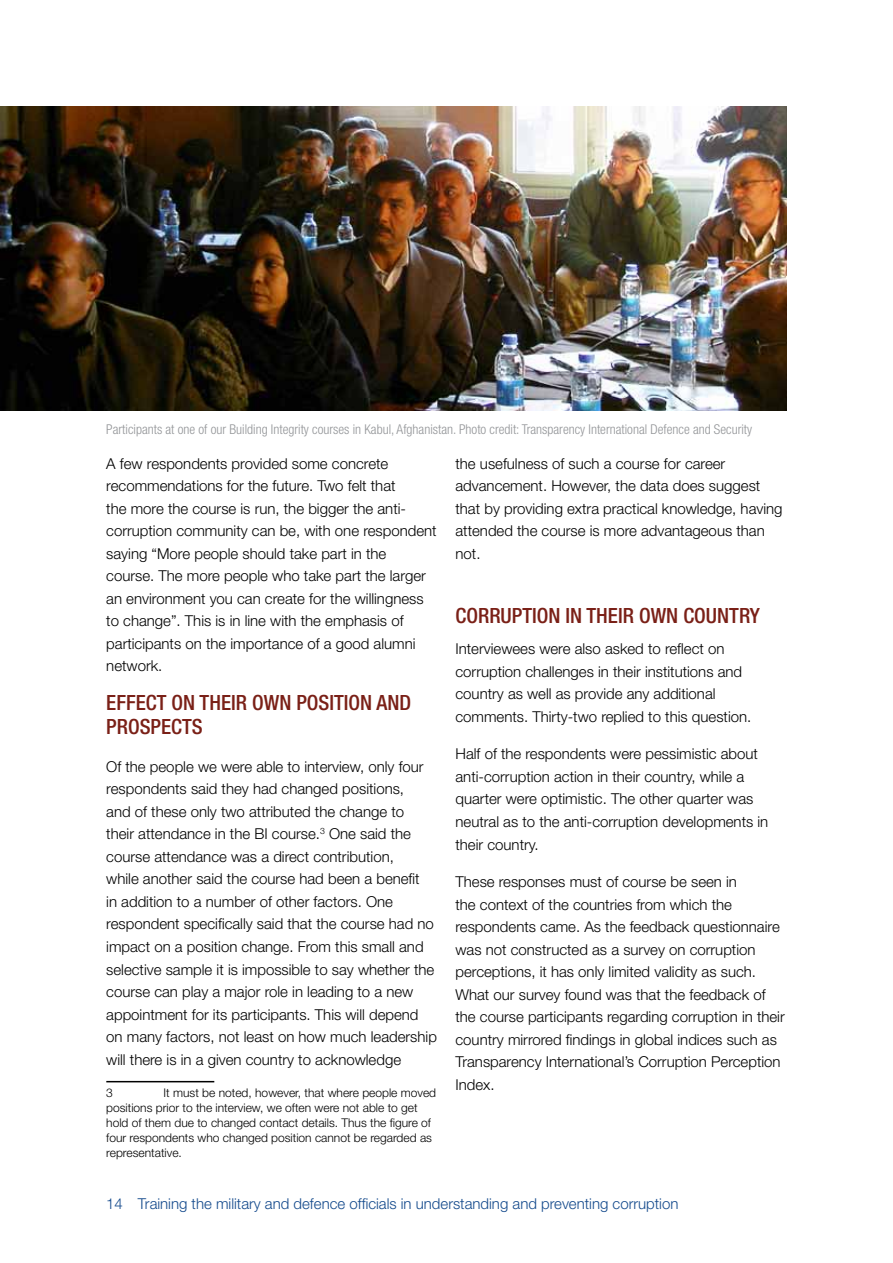
<style>
.page{position:relative;width:893px;height:1263px;background:#fff}
.page>*{position:absolute;margin:0;border:0;box-sizing:border-box;transform-origin:0 0}
.t1{font:500 condensed 21px/24px "Helvetica Neue";color:#7a2017}
.t2{font:300 15px/22.5px "Helvetica Neue";color:#000}
.t3{font:300 15px "Helvetica Neue";color:#144a8c}
.t4{font:300 condensed 13.5px "Helvetica Neue";color:#939598}
.t5{font:300 12px/15px "Helvetica Neue";color:#000}
</style>
<div class="page">
<hr style="left:106px;top:1081px;width:108px;height:1px;background:#000">
<img style="left:0;top:106px;width:787px;height:304px">
<p class="t4" style="left:106px;top:422px;width:647px">Participants at one of our Building Integrity courses in Kabul, Afghanistan. Photo credit: Transparency International Defence and Security</p>
<p class="t2" style="left:106px;top:452px;width:332px">A few respondents provided some concrete recommendations for the future. Two felt that<br>the more the course is run, the bigger the anti&shy;corruption community can be, with one respondent saying “More people should take part in the course. The more people who take part the larger an environment you can create for the willingness to change”. This is in line with the emphasis of participants on the importance of a good alumni network.</p>
<p class="t1" style="left:106px;top:691px;width:306px">EFFECT ON THEIR OWN POSITION AND<br>PROSPECTS</p>
<p class="t2" style="left:106px;top:755px;width:332px">Of the people we were able to interview, only four respondents said they had changed positions,<br>and of these only two attributed the change to<br>their attendance in the BI course.<sup>3</sup> One said the course attendance was a direct contribution,<br>while another said the course had been a benefit<br>in addition to a number of other factors. One respondent specifically said that the course had no impact on a position change. From this small and selective sample it is impossible to say whether the course can play a major role in leading to a new appointment for its participants. This will depend on many factors, not least on how much leadership will there is in a given country to acknowledge</p>
<p class="t5" style="left:106px;top:1085px;width:8px">3</p>
<p class="t5" style="left:106px;top:1085px;width:331px;text-indent:57px">It must be noted, however, that where people moved positions prior to the interview, we often were not able to get hold of them due to changed contact details. Thus the figure of four respondents who changed position cannot be regarded as representative.</p>
<p class="t2" style="left:455px;top:452px;width:329px">the usefulness of such a course for career advancement. However, the data does suggest that by providing extra practical knowledge, having attended the course is more advantageous than not.</p>
<p class="t1" style="left:455px;top:604px;width:306px">CORRUPTION IN THEIR OWN COUNTRY</p>
<p class="t2" style="left:455px;top:637px;width:297px">Interviewees were also asked to reflect on corruption challenges in their institutions and country as well as provide any additional comments. Thirty-two replied to this question.</p>
<p class="t2" style="left:455px;top:742px;width:314px">Half of the respondents were pessimistic about anti-corruption action in their country, while a quarter were optimistic. The other quarter was neutral as to the anti-corruption developments in their country.</p>
<p class="t2" style="left:455px;top:870px;width:331px">These responses must of course be seen in<br>the context of the countries from which the respondents came. As the feedback questionnaire was not constructed as a survey on corruption perceptions, it has only limited validity as such.<br>What our survey found was that the feedback of the course participants regarding corruption in their country mirrored findings in global indices such as Transparency International’s Corruption Perception Index.</p>
<p class="t3" style="left:106px;top:1194px;width:574px">14 Training the military and defence officials in understanding and preventing corruption</p>
</div>
